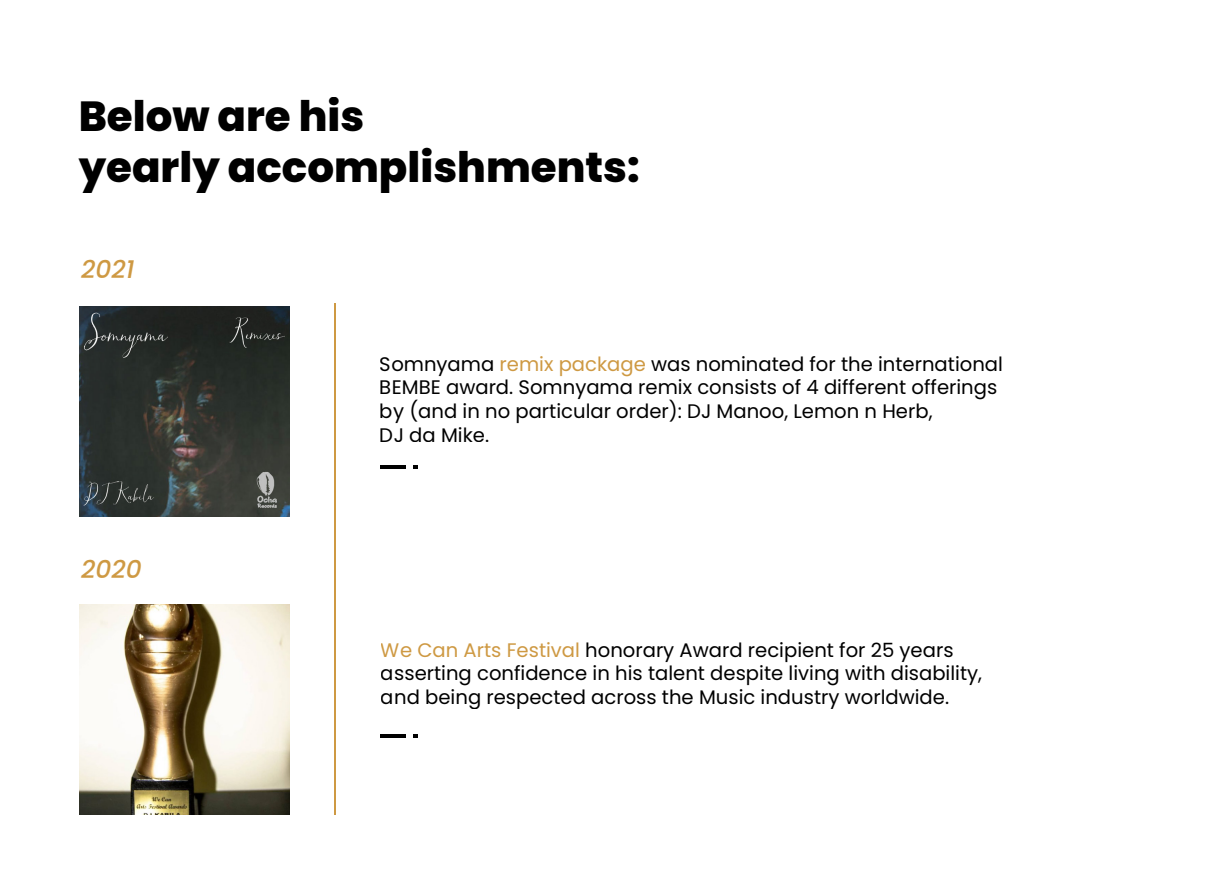
<style>
.page{position:relative;width:1231px;height:873px;background:#fff}
.page>*{position:absolute;margin:0;border:0;box-sizing:border-box;transform-origin:0 0}
.t1{font:800 42px/50.4px "Poppins";color:#000}
.t2{font:italic 500 24.92px "Poppins";color:#ce9943}
.t3{font:19.6px/23.5px "Poppins";color:#000}
.s1{color:#ce9943}
</style>
<div class="page">
<hr style="left:335px;top:304px;width:1px;height:510px;background:#ce9943">
<svg style="left:380px;top:465px;width:26px;height:3px"></svg>
<svg style="left:413px;top:465px;width:5px;height:3px"></svg>
<hr style="left:380px;top:734px;width:26px;height:3px;background:#000">
<svg style="left:413px;top:734px;width:5px;height:3px"></svg>
<img style="left:80px;top:306px;width:210px;height:210px">
<img style="left:80px;top:604px;width:210px;height:210px">
<h1 class="t1" style="left:79px;top:91px;width:563px">Below are his<br>yearly accomplishments:</h1>
<p class="t2" style="left:81px;top:254px;width:55px">2021</p>
<p class="t2" style="left:81px;top:554px;width:62px">2020</p>
<p class="t3" style="left:380px;top:352px;width:625px">Somnyama <span class="s1">remix package</span> was nominated for the international BEMBE award. Somnyama remix consists of 4 different offerings by (and in no particular order): DJ Manoo, Lemon n Herb,<br>DJ da Mike.</p>
<p class="t3" style="left:381px;top:637px;width:603px"><span class="s1">We Can Arts Festival</span> honorary Award recipient for 25 years asserting confidence in his talent despite living with disability, and being respected across the Music industry worldwide.</p>
</div>
